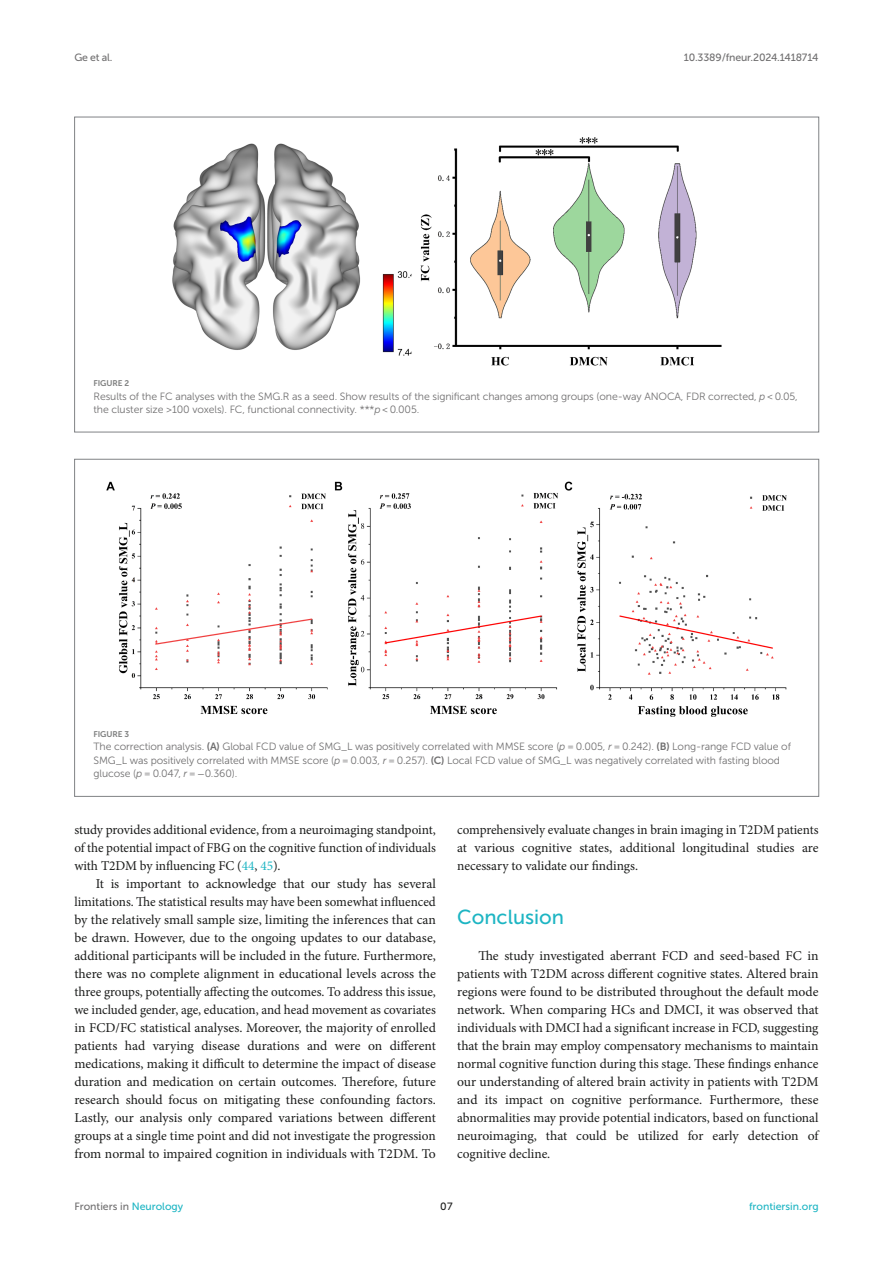
<style>
.page{position:relative;width:893px;height:1263px;background:#fff}
.page>*{position:absolute;margin:0;border:0;box-sizing:border-box;transform-origin:0 0}
.HEAD_1{font:20.25px "Museo Sans 500";color:#1db5c3}
.TEXT{font:13.5px/18px "Minion Pro";letter-spacing:-.005em;color:#1b1c1b;text-align:justify}
.TEXT_FLUSH{font:13.5px/18px "Minion Pro";color:#1b1c1b;text-align:justify}
.FIG_LEG{font:10.5px/13.5px "Museo Sans 300";letter-spacing:-.01em;color:#706f70}
.t1{font:10.5px "Museo Sans 500";letter-spacing:-.015em;color:#706f70}
.t2{font:10.5px "Museo Sans 500";color:#1db5c3}
.t3{font:10.5px "Museo Sans 500";color:#1b1c1b}
.FIG_HD{font:8.25px "Museo Sans 700";letter-spacing:-.01em;color:#7e7f7f}
.s1{font-style:italic}
.s2{font-family:"Museo Sans 700"}
.s3{font-family:"STIX General"}
.s4{color:#1db5c3}
</style>
<div class="page">
<img style="left:172px;top:137px;width:550px;height:229px">
<img style="left:106px;top:481px;width:681px;height:236px">
<p class="t1" style="left:74px;top:51px;width:40px">Ge et al.</p>
<p class="t1" style="left:684px;top:51px;width:136px">10.3389/fneur.2024.1418714</p>
<p class="FIG_HD" style="left:94px;top:379px;width:37px">FIGURE 2</p>
<p class="FIG_LEG" style="left:94px;top:389px;width:706px">Results of the FC analyses with the SMG.R as a seed. Show results of the significant changes among groups (one-way ANOCA, FDR corrected, <span class="s1">p</span> &lt; 0.05, the cluster size &gt;100 voxels). FC, functional connectivity. ***<span class="s1">p</span> &lt; 0.005.</p>
<p class="FIG_HD" style="left:94px;top:729px;width:37px">FIGURE 3</p>
<p class="FIG_LEG" style="left:94px;top:740px;width:699px">The correction analysis. <span class="s2">(A)</span> Global FCD value of SMG_L was positively correlated with MMSE score (<span class="s1">p</span> = 0.005, <span class="s1">r</span> = 0.242). <span class="s2">(B)</span> Long-range FCD value of<br>SMG_L was positively correlated with MMSE score (<span class="s1">p</span> = 0.003, <span class="s1">r</span> = 0.257). <span class="s2">(C)</span> Local FCD value of SMG_L was negatively correlated with fasting blood glucose (<span class="s1">p</span> = 0.047, <span class="s1">r</span> = <span class="s3">−</span>0.360).</p>
<p class="TEXT" style="left:74px;top:821px;width:363px">study provides additional evidence, from a neuroimaging standpoint, of the potential impact of FBG on the cognitive function of individuals with T2DM by influencing FC (<span class="s4">44</span>, <span class="s4">45</span>).</p>
<p class="TEXT" style="left:74px;top:875px;width:363px;text-indent:21px">It is important to acknowledge that our study has several limitations. The statistical results may have been somewhat influenced by the relatively small sample size, limiting the inferences that can be drawn. However, due to the ongoing updates to our database, additional participants will be included in the future. Furthermore, there was no complete alignment in educational levels across the three groups, potentially affecting the outcomes. To address this issue, we included gender, age, education, and head movement as covariates in FCD/FC statistical analyses. Moreover, the majority of enrolled patients had varying disease durations and were on different medications, making it difficult to determine the impact of disease duration and medication on certain outcomes. Therefore, future research should focus on mitigating these confounding factors.<br>Lastly, our analysis only compared variations between different groups at a single time point and did not investigate the progression from normal to impaired cognition in individuals with T2DM. To</p>
<p class="TEXT" style="left:457px;top:821px;width:363px">comprehensively evaluate changes in brain imaging in T2DM patients at various cognitive states, additional longitudinal studies are necessary to validate our findings.</p>
<p class="HEAD_1" style="left:457px;top:906px;width:108px">Conclusion</p>
<p class="TEXT_FLUSH" style="left:457px;top:947px;width:363px;text-indent:21px">The study investigated aberrant FCD and seed-based FC in patients with T2DM across different cognitive states. Altered brain regions were found to be distributed throughout the default mode network. When comparing HCs and DMCI, it was observed that individuals with DMCI had a significant increase in FCD, suggesting that the brain may employ compensatory mechanisms to maintain normal cognitive function during this stage. These findings enhance our understanding of altered brain activity in patients with T2DM and its impact on cognitive performance. Furthermore, these abnormalities may provide potential indicators, based on functional neuroimaging, that could be utilized for early detection of cognitive decline.</p>
<p class="t1" style="left:74px;top:1200px;width:110px">Frontiers in <span class="s4">Neurology</span></p>
<p class="t3" style="left:440px;top:1200px;width:14px">07</p>
<p class="t2" style="left:749px;top:1200px;width:71px">frontiersin.org</p>
</div>
